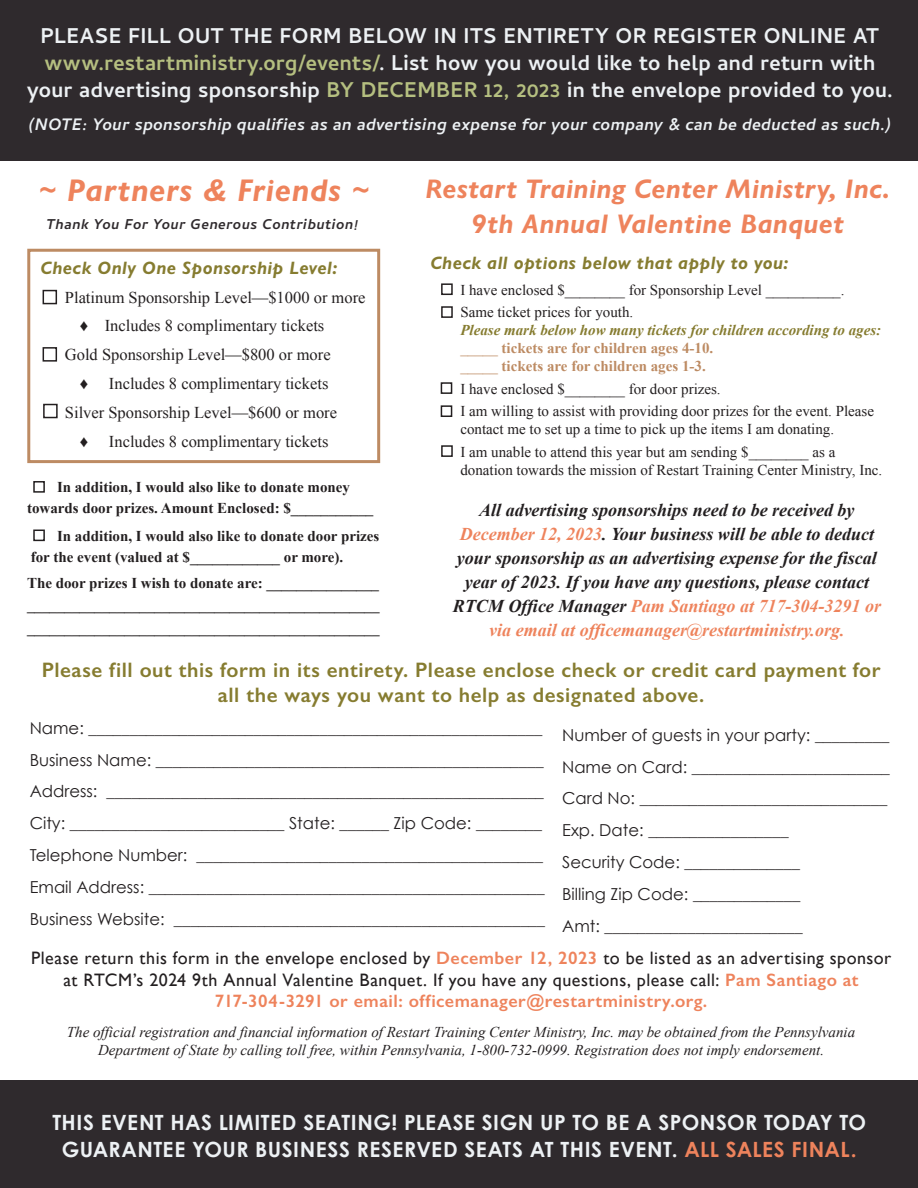
<style>
.page{position:relative;width:918px;height:1188px;background:#fff}
.page>*{position:absolute;margin:0;border:0;box-sizing:border-box;transform-origin:0 0}
.t1{font:italic 700 31.5px "Gill Sans Nova";letter-spacing:.025em;color:#ee835c}
.t2{font:700 27px/27px "Cambay Devanagari";letter-spacing:.015em;color:#edf1f4;text-align:center}
.t3{font:italic 700 27px/35.4px "Gill Sans Nova";letter-spacing:.015em;color:#ee835c;text-align:center}
.t4{font:700 21px/27px "Century Gothic";letter-spacing:.02em;color:#edf1f4;text-align:center}
.t5{font:600 21px/25.2px "Gill Sans";letter-spacing:.025em;color:#867c30;text-align:center}
.t6{font:italic 700 21px "Cambay Devanagari";color:#edf1f4}
.t7{font:italic 700 18px/24px "Times New Roman";color:#231f20;text-align:center}
.t8{font:18px/21.6px "Gill Sans";letter-spacing:.025em;color:#231f20;text-align:center}
.t9{font:italic 700 18px "Gill Sans Nova";letter-spacing:.03em;color:#867c30}
.t10{font:italic 700 18px "Cambay Devanagari";letter-spacing:.015em;color:#2f2a2d}
.t11{font:16.5px/31.8px "Century Gothic";color:#231f20}
.t12{font:16.5px "Times New Roman";color:#231f20}
.t13{font:15px/22.5px "Times New Roman";color:#231f20}
.t14{font:700 15px/21px "Times New Roman";color:#231f20;text-align:center}
.t15{font:italic 15px/18px "Times New Roman";color:#231f20;text-align:center}
.t16{font:700 15px/18px "Times New Roman";color:#bd8b63}
.s1{color:#b5bf80}
.s2{font-style:italic;color:#867c30}
.s3{font-weight:400}
.s4{color:#ee835c}
.s5{font-weight:600;color:#ee835c}
</style>
<div class="page">
<div style="left:0;top:1081px;width:918px;height:107px;background:#2f2a2d"></div>
<div style="left:0;top:0;width:918px;height:160px;background:#2f2a2d"></div>
<div style="left:441px;top:283px;width:12px;height:12px;border:2px solid #231f20"></div>
<div style="left:441px;top:306px;width:12px;height:12px;border:2px solid #231f20"></div>
<div style="left:441px;top:382px;width:11px;height:12px;border:2px solid #231f20"></div>
<div style="left:441px;top:405px;width:11px;height:12px;border:2px solid #231f20"></div>
<div style="left:441px;top:445px;width:12px;height:12px;border:2px solid #231f20"></div>
<div style="left:33px;top:481px;width:12px;height:12px;border:2px solid #231f20"></div>
<div style="left:33px;top:530px;width:12px;height:11px;border:2px solid #231f20"></div>
<div style="left:27px;top:249px;width:353px;height:214px;border:3px solid #bd8b63"></div>
<div style="left:43px;top:290px;width:14px;height:14px;border:2px solid #231f20"></div>
<div style="left:43px;top:347px;width:14px;height:15px;border:2px solid #231f20"></div>
<div style="left:43px;top:404px;width:15px;height:14px;border:2px solid #231f20"></div>
<h2 class="t2" style="left:27px;top:21px;width:867px">PLEASE FILL OUT THE FORM BELOW IN ITS ENTIRETY OR REGISTER ONLINE AT <span class="s1">www.restartministry.org/events/</span>. List how you would like to help and return with your advertising sponsorship <span class="s1">BY DECEMBER 12, 2023</span> in the envelope provided to you.</h2>
<p class="t6" style="left:29px;top:111px;width:864px">(NOTE: Your sponsorship qualifies as an advertising expense for your company &amp; can be deducted as such.)</p>
<h1 class="t1" style="left:39px;top:170px;width:332px">~ Partners &amp; Friends ~</h1>
<h2 class="t3" style="left:425px;top:171px;width:466px">Restart Training Center Ministry, Inc.<br>9th Annual Valentine Banquet</h2>
<p class="t10" style="left:46px;top:212px;width:314px">Thank You For Your Generous Contribution!</p>
<p class="t9" style="left:41px;top:257px;width:298px">Check Only One Sponsorship Level:</p>
<p class="t12" style="left:65px;top:286px;width:302px">Platinum Sponsorship Level—$1000 or more</p>
<p class="t12" style="left:80px;top:315px;width:246px">♦ Includes 8 complimentary tickets</p>
<p class="t12" style="left:65px;top:344px;width:267px">Gold Sponsorship Level—$800 or more</p>
<p class="t12" style="left:80px;top:372px;width:10px">♦</p>
<p class="t12" style="left:109px;top:372px;width:221px">Includes 8 complimentary tickets</p>
<p class="t12" style="left:65px;top:401px;width:274px">Silver Sponsorship Level—$600 or more</p>
<p class="t12" style="left:80px;top:430px;width:10px">♦</p>
<p class="t12" style="left:109px;top:430px;width:221px">Includes 8 complimentary tickets</p>
<p class="t14" style="left:27px;top:476px;width:348px">In addition, I would also like to donate money towards door prizes. Amount Enclosed: $___________</p>
<p class="t14" style="left:31px;top:525px;width:350px;text-align:left;text-indent:26px">In addition, I would also like to donate door prizes for the event (valued at $____________ or more).</p>
<p class="t14" style="left:27px;top:571px;width:354px;line-height:22.5px;text-align:justify">The door prizes I wish to donate are: _______________ _______________________________________________ _______________________________________________</p>
<p class="t9" style="left:430px;top:252px;width:360px">Check all options below that apply to you:</p>
<p class="t13" style="left:460px;top:278px;width:386px">I have enclosed $________ for Sponsorship Level __________.<br>Same ticket prices for youth.</p>
<p class="t16" style="left:460px;top:321px;width:422px"><span class="s2">Please mark below how many tickets for children according to ages: </span><span class="s3">_____</span> tickets are for children ages 4-10.<br><span class="s3">_____</span> tickets are for children ages 1-3.</p>
<p class="t13" style="left:460px;top:377px;width:415px">I have enclosed $________ for door prizes.<br>I am willing to assist with providing door prizes for the event. Please</p>
<p class="t13" style="left:460px;top:418px;width:376px">contact me to set up a time to pick up the items I am donating.<br>I am unable to attend this year but am sending $________ as a</p>
<p class="t13" style="left:460px;top:458px;width:423px">donation towards the mission of Restart Training Center Ministry, Inc.</p>
<p class="t7" style="left:453px;top:498px;width:430px">All advertising sponsorships need to be received by <span class="s4">December 12, 2023</span>. Your business will be able to deduct your sponsorship as an advertising expense for the fiscal year of 2023. If you have any questions, please contact RTCM Office Manager <span class="s4">Pam Santiago at 717-304-3291 or via email at officemanager@restartministry.org.</span></p>
<p class="t5" style="left:42px;top:657px;width:840px">Please fill out this form in its entirety. Please enclose check or credit card payment for all the ways you want to help as designated above.</p>
<p class="t11" style="left:30px;top:712px;width:517px">Name: _______________________________________________________ Business Name: _______________________________________________ Address: _____________________________________________________ City: __________________________ State: ______ Zip Code: ________ Telephone Number: __________________________________________ Email Address: ________________________________________________ Business Website: _____________________________________________</p>
<p class="t8" style="left:31px;top:947px;width:862px">Please return this form in the envelope enclosed by <span class="s5">December 12, 2023</span> to be listed as an advertising sponsor at RTCM’s 2024 9th Annual Valentine Banquet. If you have any questions, please call: <span class="s5">Pam Santiago at<br>717-304-3291 or email: officemanager@restartministry.org.</span></p>
<p class="t15" style="left:67px;top:1023px;width:790px">The official registration and financial information of Restart Training Center Ministry, Inc. may be obtained from the Pennsylvania<br>Department of State by calling toll free, within Pennsylvania, 1-800-732-0999. Registration does not imply endorsement.</p>
<p class="t11" style="left:562px;top:719px;width:329px">Number of guests in your party: _________ Name on Card: ________________________ Card No: ______________________________ Exp. Date: _________________<br>Security Code: ______________<br>Billing Zip Code: _____________<br>Amt: ________________________</p>
<p class="t4" style="left:52px;top:1108px;width:815px">THIS EVENT HAS LIMITED SEATING! PLEASE SIGN UP TO BE A SPONSOR TODAY TO<br>GUARANTEE YOUR BUSINESS RESERVED SEATS AT THIS EVENT. <span class="s4">ALL SALES FINAL.</span></p>
</div>
